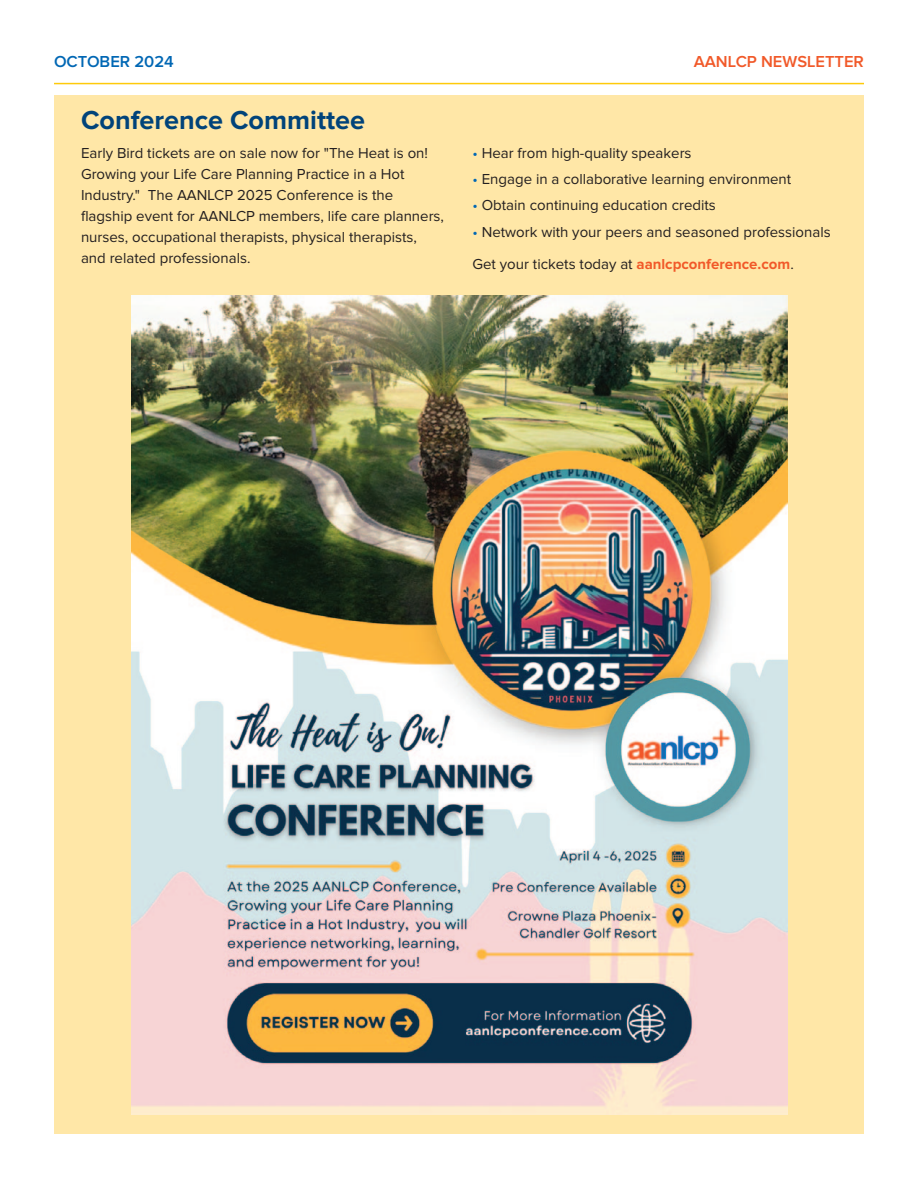
<style>
.page{position:relative;width:918px;height:1188px;background:#fff}
.page>*{position:absolute;margin:0;border:0;box-sizing:border-box;transform-origin:0 0}
.t1{font:700 27px "Proxima Nova";color:#00437a}
.t2{font:600 16.5px "Proxima Nova";color:#f15929}
.t3{font:600 16.5px "Proxima Nova";color:#0167b4}
.t4{font:15px/21px "Proxima Nova";color:#231f20}
.s1{color:#0167b4}
.s2{font-weight:700;color:#f15929}
</style>
<div class="page">
<div style="left:54px;top:96px;width:810px;height:1038px;background:#ffe7a7"></div>
<hr style="left:54px;top:83px;width:810px;height:1px;background:#feca0a">
<img style="left:131px;top:295px;width:656px;height:820px">
<p class="t3" style="left:54px;top:56px;width:121px">OCTOBER 2024</p>
<p class="t2" style="left:694px;top:56px;width:172px">AANLCP NEWSLETTER</p>
<p class="t1" style="left:81px;top:111px;width:286px">Conference Committee</p>
<p class="t4" style="left:81px;top:144px;width:365px">Early Bird tickets are on sale now for "The Heat is on!<br>Growing your Life Care Planning Practice in a Hot Industry." The AANLCP 2025 Conference is the flagship event for AANLCP members, life care planners, nurses, occupational therapists, physical therapists, and related professionals.</p>
<p class="t4" style="left:472px;top:144px;width:221px"><span class="s1">•</span> Hear from high-quality speakers</p>
<p class="t4" style="left:472px;top:170px;width:320px"><span class="s1">•</span> Engage in a collaborative learning environment</p>
<p class="t4" style="left:472px;top:196px;width:245px"><span class="s1">•</span> Obtain continuing education credits</p>
<p class="t4" style="left:472px;top:223px;width:360px"><span class="s1">•</span> Network with your peers and seasoned professionals</p>
<p class="t4" style="left:472px;top:255px;width:323px">Get your tickets today at <span class="s2">aanlcpconference.com</span>.</p>
</div>
